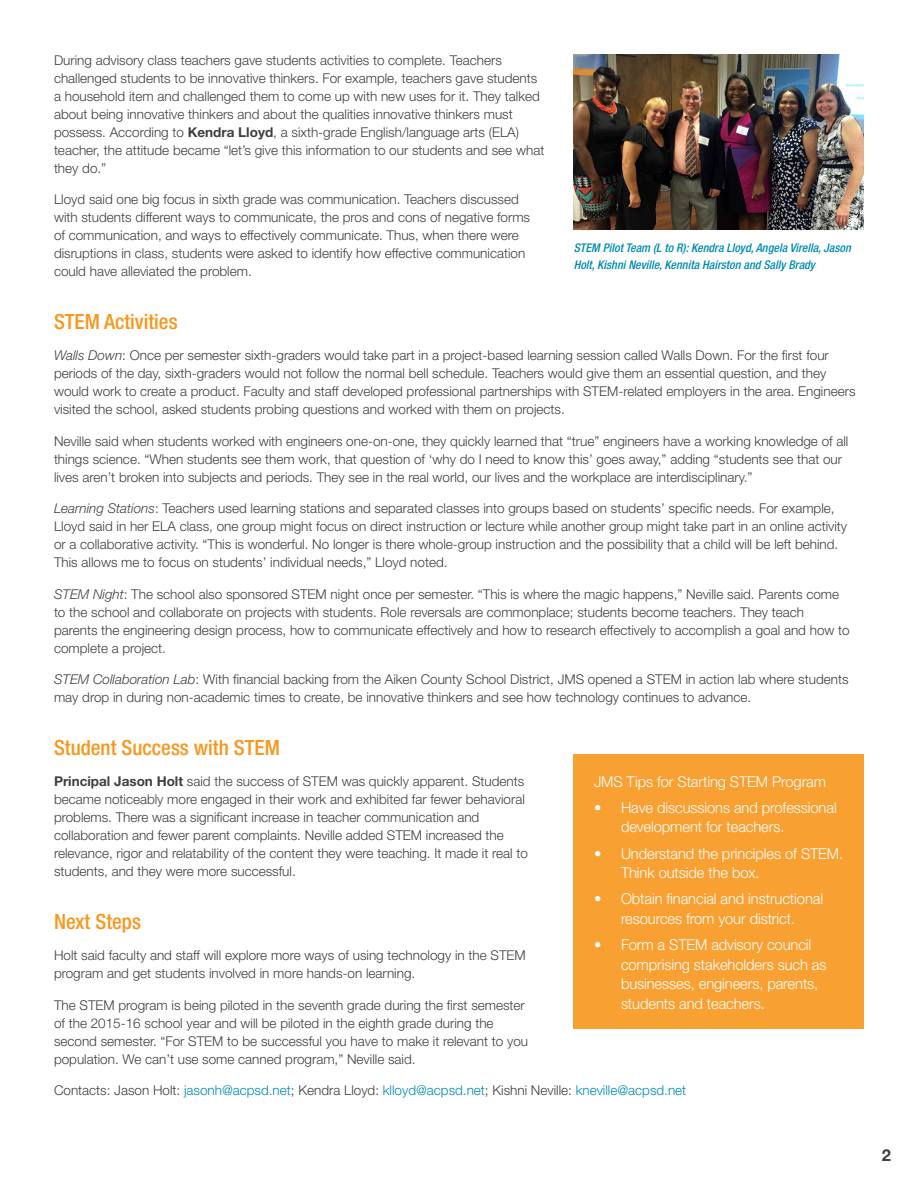
<style>
.page{position:relative;width:918px;height:1188px;background:#fff}
.page>*{position:absolute;margin:0;border:0;box-sizing:border-box;transform-origin:0 0}
.t1{font:500 condensed 21px "Helvetica Neue";color:#f7971d}
.t2{font:700 16.5px "Helvetica Neue";color:#3f3f40}
.t3{font:300 15px/19.5px "Helvetica Neue";letter-spacing:-.005em;color:#fff}
.t4{font:300 13.5px/18px "Helvetica Neue";color:#3f3f40}
.t5{font:300 13.5px "Helvetica Neue";color:#008bb0}
.t6{font:italic 500 condensed 12px/16.5px "Helvetica Neue";color:#008bb0}
.s1{font-weight:700}
.s2{font-style:italic}
.s3{color:#3f3f40}
</style>
<div class="page">
<img style="left:574px;top:54px;width:290px;height:176px">
<div style="left:574px;top:754px;width:290px;height:275px;background:#f9a032"></div>
<p class="t4" style="left:54px;top:51px;width:492px">During advisory class teachers gave students activities to complete. Teachers challenged students to be innovative thinkers. For example, teachers gave students a household item and challenged them to come up with new uses for it. They talked about being innovative thinkers and about the qualities innovative thinkers must possess. According to <span class="s1">Kendra Lloyd</span>, a sixth-grade English/language arts (ELA) teacher, the attitude became “let’s give this information to our students and see what they do.”</p>
<p class="t4" style="left:54px;top:190px;width:478px">Lloyd said one big focus in sixth grade was communication. Teachers discussed with students different ways to communicate, the pros and cons of negative forms of communication, and ways to effectively communicate. Thus, when there were disruptions in class, students were asked to identify how effective communication could have alleviated the problem.</p>
<p class="t1" style="left:54px;top:309px;width:125px">STEM Activities</p>
<p class="t4" style="left:54px;top:346px;width:803px"><span class="s2">Walls Down</span>: Once per semester sixth-graders would take part in a project-based learning session called Walls Down. For the first four periods of the day, sixth-graders would not follow the normal bell schedule. Teachers would give them an essential question, and they would work to create a product. Faculty and staff developed professional partnerships with STEM-related employers in the area. Engineers visited the school, asked students probing questions and worked with them on projects.</p>
<p class="t4" style="left:54px;top:432px;width:796px">Neville said when students worked with engineers one-on-one, they quickly learned that “true” engineers have a working knowledge of all things science. “When students see them work, that question of ‘why do I need to know this’ goes away,” adding “students see that our lives aren’t broken into subjects and periods. They see in the real world, our lives and the workplace are interdisciplinary.”</p>
<p class="t4" style="left:54px;top:499px;width:795px"><span class="s2">Learning Stations</span>: Teachers used learning stations and separated classes into groups based on students’ specific needs. For example, Lloyd said in her ELA class, one group might focus on direct instruction or lecture while another group might take part in an online activity or a collaborative activity. “This is wonderful. No longer is there whole-group instruction and the possibility that a child will be left behind.<br>This allows me to focus on students’ individual needs,” Lloyd noted.</p>
<p class="t4" style="left:54px;top:585px;width:797px"><span class="s2">STEM Night</span>: The school also sponsored STEM night once per semester. “This is where the magic happens,” Neville said. Parents come to the school and collaborate on projects with students. Role reversals are commonplace; students become teachers. They teach parents the engineering design process, how to communicate effectively and how to research effectively to accomplish a goal and how to complete a project.</p>
<p class="t4" style="left:54px;top:670px;width:796px"><span class="s2">STEM Collaboration Lab</span>: With financial backing from the Aiken County School District, JMS opened a STEM in action lab where students may drop in during non-academic times to create, be innovative thinkers and see how technology continues to advance.</p>
<p class="t1" style="left:54px;top:735px;width:227px">Student Success with STEM</p>
<p class="t4" style="left:54px;top:772px;width:475px"><span class="s1">Principal Jason Holt</span> said the success of STEM was quickly apparent. Students became noticeably more engaged in their work and exhibited far fewer behavioral problems. There was a significant increase in teacher communication and collaboration and fewer parent complaints. Neville added STEM increased the relevance, rigor and relatability of the content they were teaching. It made it real to students, and they were more successful.</p>
<p class="t1" style="left:54px;top:909px;width:88px">Next Steps</p>
<p class="t4" style="left:54px;top:946px;width:473px">Holt said faculty and staff will explore more ways of using technology in the STEM program and get students involved in more hands-on learning.</p>
<p class="t4" style="left:54px;top:996px;width:476px">The STEM program is being piloted in the seventh grade during the first semester of the 2015-16 school year and will be piloted in the eighth grade during the second semester. “For STEM to be successful you have to make it relevant to you population. We can’t use some canned program,” Neville said.</p>
<p class="t5" style="left:54px;top:1082px;width:634px"><span class="s3">Contacts: Jason Holt:</span> jasonh@acpsd.net<span class="s3">; Kendra Lloyd:</span> klloyd@acpsd.net<span class="s3">; Kishni Neville:</span> kneville@acpsd.net</p>
<p class="t6" style="left:574px;top:240px;width:279px">STEM Pilot Team (L to R): Kendra Lloyd, Angela Virella, Jason<br>Holt, Kishni Neville, Kennita Hairston and Sally Brady</p>
<p class="t3" style="left:594px;top:771px;width:234px">JMS Tips for Starting STEM Program</p>
<p class="t3" style="left:621px;top:797px;width:217px;text-indent:-27px">• Have discussions and professional development for teachers.</p>
<p class="t3" style="left:621px;top:843px;width:224px;text-indent:-27px">• Understand the principles of STEM.<br>Think outside the box.</p>
<p class="t3" style="left:594px;top:889px;width:231px;text-align:center">• Obtain financial and instructional resources from your district.</p>
<p class="t3" style="left:621px;top:935px;width:207px;text-indent:-27px">• Form a STEM advisory council comprising stakeholders such as businesses, engineers, parents, students and teachers.</p>
<p class="t2" style="left:882px;top:1145px;width:11px">2</p>
</div>
